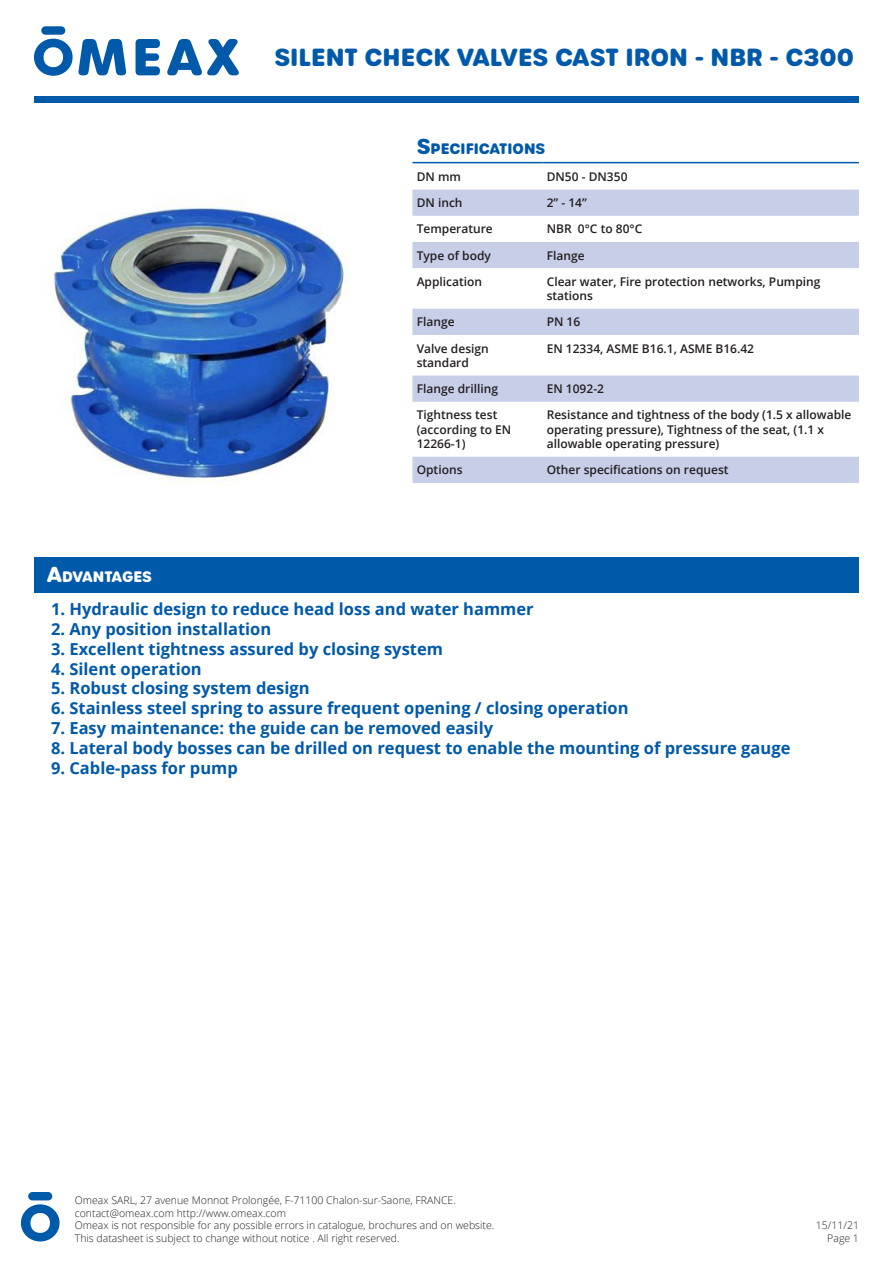
<style>
.page{position:relative;width:893px;height:1263px;background:#fff}
.page>*{position:absolute;margin:0;border:0;box-sizing:border-box;transform-origin:0 0}
.Titre_Fiche{font:700 24px "Urbane Rounded";color:#0159a9}
.Texte_std_pucs{font:700 16.5px "Open Sans";color:#0159a9}
.Titre_Tableau{font:700 14.7px "Urbane Rounded";color:#0159a9}
.Titre_std_blanc{font:700 14.7px "Urbane Rounded";letter-spacing:-.015em;color:#fff}
.Texte_std{font:600 12px/14.4px "Open Sans";color:#231f20}
.t1{font:300 10.5px/12.6px "Open Sans";color:#231f20}
.s1{font-size:21px}
</style>
<div class="page">
<svg style="left:21px;top:1204px;width:39px;height:37px"></svg>
<div style="left:28px;top:1192px;width:24px;height:8px;background:#0159a9;border-radius:4px"></div>
<div style="left:34px;top:96px;width:825px;height:7px;background:#0159a9"></div>
<div style="left:41px;top:26px;width:24px;height:9px;background:#0159a9;border-radius:4px"></div>
<svg style="left:34px;top:38px;width:92px;height:38px"></svg>
<svg style="left:136px;top:39px;width:24px;height:36px"></svg>
<svg style="left:167px;top:39px;width:72px;height:36px"></svg>
<img style="left:53px;top:201px;width:296px;height:284px">
<svg style="left:412px;top:190px;width:447px;height:293px"></svg>
<hr style="left:412px;top:162px;width:130px;height:1px;background:#0159a9">
<hr style="left:542px;top:162px;width:317px;height:1px;background:#0159a9">
<div style="left:34px;top:557px;width:825px;height:35px;background:#0159a9"></div>
<p class="Titre_Fiche" style="left:274px;top:41px;width:581px">SILENT CHECK VALVES CAST IRON - NBR - C300</p>
<p class="Titre_Tableau" style="left:417px;top:139px;width:129px"><span class="s1">S</span>PECIFICATIONS</p>
<p class="Texte_std" style="left:417px;top:169px;width:46px">DN mm</p>
<p class="Texte_std" style="left:547px;top:169px;width:82px">DN50 - DN350</p>
<p class="Texte_std" style="left:417px;top:195px;width:47px">DN inch</p>
<p class="Texte_std" style="left:547px;top:195px;width:42px">2” - 14”</p>
<p class="Texte_std" style="left:417px;top:222px;width:78px">Temperature</p>
<p class="Texte_std" style="left:547px;top:222px;width:97px">NBR 0°C to 80°C</p>
<p class="Texte_std" style="left:417px;top:248px;width:76px">Type of body</p>
<p class="Texte_std" style="left:547px;top:248px;width:39px">Flange</p>
<p class="Texte_std" style="left:417px;top:274px;width:67px">Application</p>
<p class="Texte_std" style="left:547px;top:274px;width:275px">Clear water, Fire protection networks, Pumping stations</p>
<p class="Texte_std" style="left:417px;top:315px;width:39px">Flange</p>
<p class="Texte_std" style="left:547px;top:315px;width:35px">PN 16</p>
<p class="Texte_std" style="left:417px;top:341px;width:74px">Valve design standard</p>
<p class="Texte_std" style="left:547px;top:341px;width:209px">EN 12334, ASME B16.1, ASME B16.42</p>
<p class="Texte_std" style="left:417px;top:381px;width:83px">Flange drilling</p>
<p class="Texte_std" style="left:547px;top:381px;width:59px">EN 1092-2</p>
<p class="Texte_std" style="left:417px;top:408px;width:96px">Tightness test (according to EN<br>12266-1)</p>
<p class="Texte_std" style="left:547px;top:408px;width:306px">Resistance and tightness of the body (1.5 x allowable operating pressure), Tightness of the seat, (1.1 x allowable operating pressure)</p>
<p class="Texte_std" style="left:417px;top:463px;width:47px">Options</p>
<p class="Texte_std" style="left:547px;top:463px;width:183px">Other specifications on request</p>
<p class="Titre_std_blanc" style="left:47px;top:566px;width:106px"><span class="s1">A</span>DVANTAGES</p>
<p class="Texte_std_pucs" style="left:51px;top:597px;width:484px">1. Hydraulic design to reduce head loss and water hammer</p>
<p class="Texte_std_pucs" style="left:51px;top:617px;width:222px">2. Any position installation</p>
<p class="Texte_std_pucs" style="left:51px;top:637px;width:393px">3. Excellent tightness assured by closing system</p>
<p class="Texte_std_pucs" style="left:51px;top:657px;width:152px">4. Silent operation</p>
<p class="Texte_std_pucs" style="left:51px;top:677px;width:260px">5. Robust closing system design</p>
<p class="Texte_std_pucs" style="left:51px;top:696px;width:579px">6. Stainless steel spring to assure frequent opening / closing operation</p>
<p class="Texte_std_pucs" style="left:51px;top:716px;width:444px">7. Easy maintenance: the guide can be removed easily</p>
<p class="Texte_std_pucs" style="left:51px;top:736px;width:741px">8. Lateral body bosses can be drilled on request to enable the mounting of pressure gauge</p>
<p class="Texte_std_pucs" style="left:51px;top:756px;width:188px">9. Cable-pass for pump</p>
<p class="t1" style="left:75px;top:1193px;width:421px">Omeax SARL, 27 avenue Monnot Prolongée, F-71100 Chalon-sur-Saone, FRANCE. contact@omeax.com http://www.omeax.com<br>Omeax is not responsible for any possible errors in catalogue, brochures and on website.<br>This datasheet is subject to change without notice . All right reserved.</p>
<p class="t1" style="left:816px;top:1219px;width:45px;text-align:right">15/11/21<br>Page 1</p>
</div>
